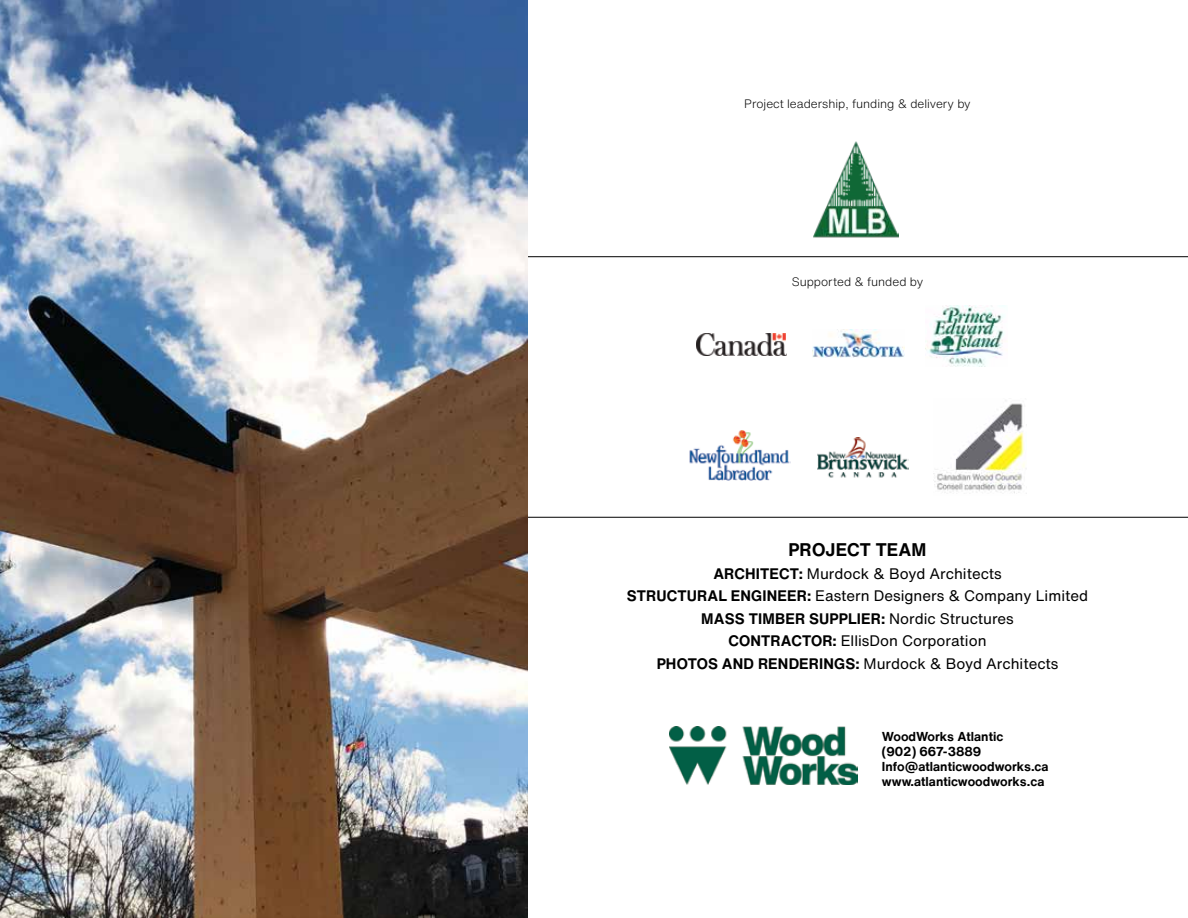
<style>
.page{position:relative;width:1188px;height:918px;background:#fff}
.page>*{position:absolute;margin:0;border:0;box-sizing:border-box;transform-origin:0 0}
.t1{font:700 18px "Helvetica Now Text";letter-spacing:.01em;color:#000}
.t2{font:15px/22.5px "Helvetica Now Text";color:#000;text-align:center}
.t3{font:700 12.75px/15px "Helvetica Now Text";color:#000}
.t4{font:300 12px "Helvetica Now Text";color:#000}
.s1{font-weight:700}
</style>
<div class="page">
<img style="left:670px;top:727px;width:188px;height:57px">
<img style="left:814px;top:141px;width:84px;height:97px">
<img style="left:696px;top:334px;width:90px;height:21px">
<img style="left:818px;top:438px;width:90px;height:40px">
<img style="left:689px;top:430px;width:101px;height:50px">
<img style="left:813px;top:329px;width:92px;height:29px">
<img style="left:934px;top:400px;width:91px;height:93px">
<img style="left:926px;top:306px;width:78px;height:60px">
<hr style="left:444px;top:256px;width:744px;height:1px;background:#000">
<hr style="left:444px;top:517px;width:744px;height:1px;background:#000">
<img style="left:0;top:0;width:527px;height:918px">
<p class="t4" style="left:744px;top:95px;width:228px">Project leadership, funding &amp; delivery by</p>
<p class="t4" style="left:792px;top:273px;width:133px">Supported &amp; funded by</p>
<p class="t1" style="left:788px;top:536px;width:140px">PROJECT TEAM</p>
<p class="t2" style="left:627px;top:562px;width:463px"><span class="s1">ARCHITECT:</span> Murdock &amp; Boyd Architects<br><span class="s1">STRUCTURAL ENGINEER:</span> Eastern Designers &amp; Company Limited <span class="s1">MASS TIMBER SUPPLIER:</span> Nordic Structures<br><span class="s1">CONTRACTOR:</span> EllisDon Corporation<br><span class="s1">PHOTOS AND RENDERINGS:</span> Murdock &amp; Boyd Architects</p>
<p class="t3" style="left:882px;top:728px;width:168px">WoodWorks Atlantic<br>(902) 667-3889<br>Info@atlanticwoodworks.ca www.atlanticwoodworks.ca</p>
</div>
